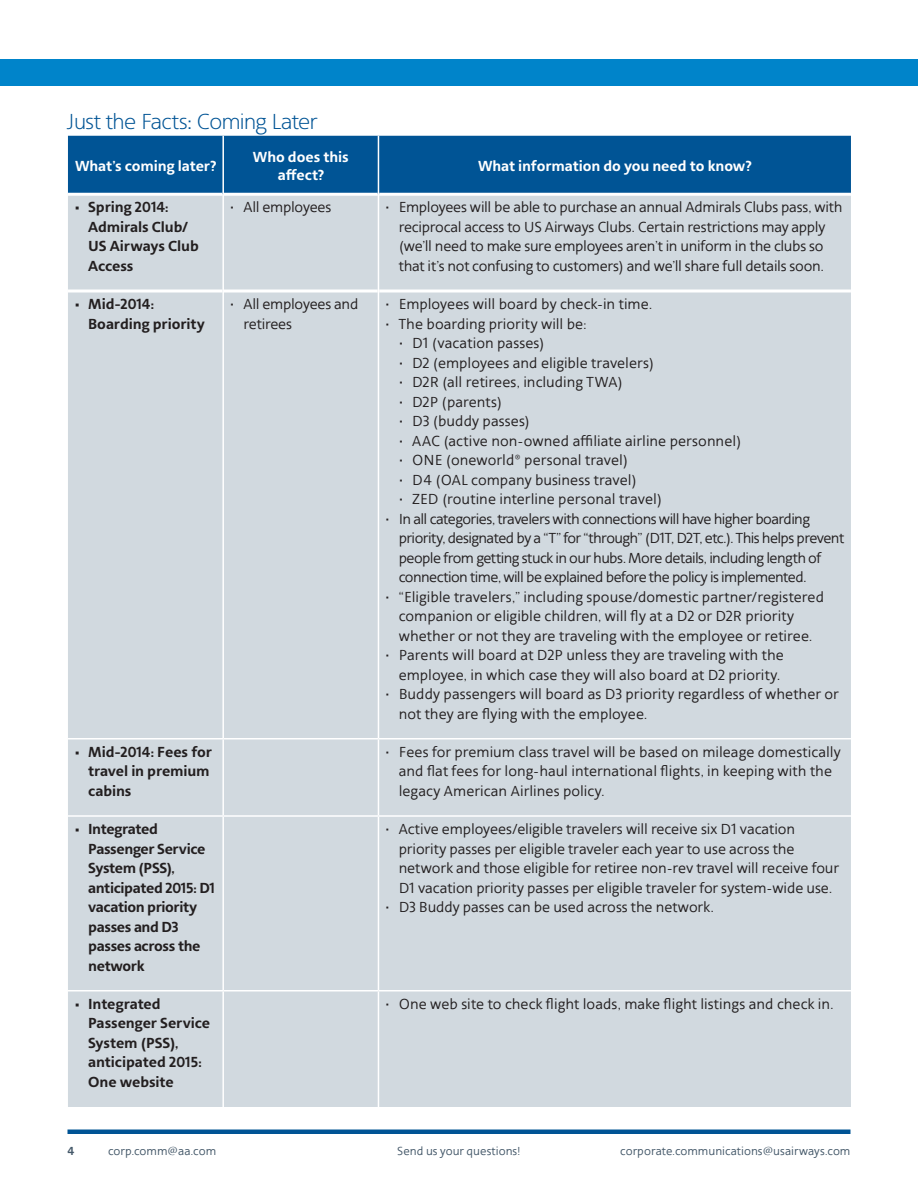
<style>
.page{position:relative;width:918px;height:1188px;background:#fff}
.page>*{position:absolute;margin:0;border:0;box-sizing:border-box;transform-origin:0 0}
.Body_copy_arr{font:300 22.35px "American Sans";letter-spacing:-.025em;color:#005495}
.t1{font:15px/19.5px "American Sans";color:#231f20}
.t2{font:700 15px/19.5px "American Sans";letter-spacing:-.01em;color:#231f20}
.t3{font:15px/19.5px "American Sans";letter-spacing:-.035em;color:#231f20}
.t4{font:15px/19.5px "American Sans";letter-spacing:-.02em;color:#231f20;text-align:center}
.t5{font:700 15px/18px "American Sans";letter-spacing:-.005em;color:#fff;text-align:center}
.t6{font:12px "American Sans";color:#445869}
.t7{font:700 12px "American Sans";color:#445869}
</style>
<div class="page">
<hr style="left:68px;top:1130px;width:782px;height:4px;background:#005495">
<div style="left:0;top:59px;width:918px;height:27px;background:#0084ca"></div>
<div style="left:68px;top:136px;width:783px;height:57px;background:#005495"></div>
<div style="left:68px;top:196px;width:783px;height:911px;background:#d1d9df"></div>
<hr style="left:68px;top:290px;width:154px;height:2px;background:#fff">
<hr style="left:224px;top:290px;width:154px;height:2px;background:#fff">
<hr style="left:379px;top:290px;width:472px;height:2px;background:#fff">
<hr style="left:378px;top:136px;width:1px;height:58px;background:#fff">
<hr style="left:378px;top:194px;width:1px;height:97px;background:#fff">
<hr style="left:378px;top:291px;width:1px;height:447px;background:#fff">
<hr style="left:378px;top:740px;width:1px;height:75px;background:#fff">
<hr style="left:378px;top:817px;width:1px;height:173px;background:#fff">
<hr style="left:378px;top:992px;width:1px;height:115px;background:#fff">
<hr style="left:222px;top:136px;width:2px;height:58px;background:#fff">
<hr style="left:222px;top:194px;width:2px;height:97px;background:#fff">
<hr style="left:222px;top:291px;width:2px;height:447px;background:#fff">
<hr style="left:222px;top:740px;width:2px;height:75px;background:#fff">
<hr style="left:222px;top:817px;width:2px;height:173px;background:#fff">
<hr style="left:222px;top:992px;width:2px;height:115px;background:#fff">
<hr style="left:68px;top:738px;width:155px;height:2px;background:#fff">
<hr style="left:223px;top:738px;width:155px;height:2px;background:#fff">
<hr style="left:378px;top:738px;width:473px;height:2px;background:#fff">
<hr style="left:68px;top:815px;width:155px;height:2px;background:#fff">
<hr style="left:223px;top:815px;width:155px;height:2px;background:#fff">
<hr style="left:378px;top:815px;width:473px;height:2px;background:#fff">
<hr style="left:68px;top:990px;width:155px;height:2px;background:#fff">
<hr style="left:223px;top:990px;width:155px;height:2px;background:#fff">
<hr style="left:378px;top:990px;width:473px;height:2px;background:#fff">
<p class="Body_copy_arr" style="left:68px;top:109px;width:251px">Just the Facts: Coming Later</p>
<p class="t5" style="left:75px;top:157px;width:142px">What’s coming later?</p>
<p class="t5" style="left:253px;top:148px;width:97px">Who does this affect?</p>
<p class="t5" style="left:478px;top:157px;width:275px">What information do you need to know?</p>
<p class="t2" style="left:88px;top:198px;width:112px;text-indent:-14px">• Spring 2014:<br>Admirals Club/<br>US Airways Club<br>Access</p>
<p class="t4" style="left:230px;top:198px;width:103px">• All employees</p>
<p class="t4" style="left:385px;top:198px;width:459px">• Employees will be able to purchase an annual Admirals Clubs pass, with reciprocal access to US Airways Clubs. Certain restrictions may apply (we’ll need to make sure employees aren’t in uniform in the clubs so<br>that it’s not confusing to customers) and we’ll share full details soon.</p>
<p class="t2" style="left:88px;top:295px;width:118px;text-indent:-14px">• Mid-2014:<br>Boarding priority</p>
<p class="t1" style="left:243px;top:294px;width:116px;text-indent:-14px">• All employees and retirees</p>
<p class="t1" style="left:385px;top:294px;width:268px">• Employees will board by check-in time.</p>
<p class="t1" style="left:385px;top:314px;width:203px">• The boarding priority will be:</p>
<p class="t1" style="left:399px;top:333px;width:147px">• D1 (vacation passes)</p>
<p class="t1" style="left:399px;top:353px;width:257px">• D2 (employees and eligible travelers)</p>
<p class="t1" style="left:399px;top:372px;width:226px">• D2R (all retirees, including TWA)</p>
<p class="t1" style="left:399px;top:392px;width:105px">• D2P (parents)</p>
<p class="t1" style="left:399px;top:411px;width:133px">• D3 (buddy passes)</p>
<p class="t1" style="left:399px;top:431px;width:344px">• AAC (active non-owned affiliate airline personnel)</p>
<p class="t1" style="left:399px;top:450px;width:231px">• ONE (oneworld® personal travel)</p>
<p class="t1" style="left:399px;top:470px;width:240px">• D4 (OAL company business travel)</p>
<p class="t1" style="left:399px;top:489px;width:265px">• ZED (routine interline personal travel)</p>
<p class="t3" style="left:399px;top:509px;width:447px;text-indent:-14px">• In all categories, travelers with connections will have higher boarding priority, designated by a “T” for “through” (D1T, D2T, etc.). This helps prevent people from getting stuck in our hubs. More details, including length of connection time, will be explained before the policy is implemented.</p>
<p class="t1" style="left:399px;top:587px;width:427px;text-indent:-14px">• “Eligible travelers,” including spouse/domestic partner/registered companion or eligible children, will fly at a D2 or D2R priority whether or not they are traveling with the employee or retiree.</p>
<p class="t1" style="left:385px;top:645px;width:400px;text-align:right">• Parents will board at D2P unless they are traveling with the employee, in which case they will also board at D2 priority.</p>
<p class="t1" style="left:399px;top:684px;width:442px;text-indent:-14px">• Buddy passengers will board as D3 priority regardless of whether or not they are flying with the employee.</p>
<p class="t2" style="left:88px;top:743px;width:125px;text-indent:-14px">• Mid-2014: Fees for travel in premium cabins</p>
<p class="t1" style="left:399px;top:742px;width:444px;text-indent:-14px">• Fees for premium class travel will be based on mileage domestically and flat fees for long-haul international flights, in keeping with the legacy American Airlines policy.</p>
<p class="t2" style="left:88px;top:820px;width:128px;text-indent:-14px">• Integrated<br>Passenger Service<br>System (PSS), anticipated 2015: D1 vacation priority passes and D3 passes across the network</p>
<p class="t1" style="left:399px;top:819px;width:442px;text-indent:-14px">• Active employees/eligible travelers will receive six D1 vacation priority passes per eligible traveler each year to use across the network and those eligible for retiree non-rev travel will receive four D1 vacation priority passes per eligible traveler for system-wide use.</p>
<p class="t1" style="left:385px;top:897px;width:330px">• D3 Buddy passes can be used across the network.</p>
<p class="t2" style="left:88px;top:995px;width:124px;text-indent:-14px">• Integrated<br>Passenger Service<br>System (PSS), anticipated 2015:<br>One website</p>
<p class="t1" style="left:385px;top:994px;width:450px">• One web site to check flight loads, make flight listings and check in.</p>
<p class="t7" style="left:68px;top:1144px;width:8px">4</p>
<p class="t6" style="left:108px;top:1144px;width:110px">corp.comm@aa.com</p>
<p class="t6" style="left:397px;top:1144px;width:125px">Send us your questions!</p>
<p class="t6" style="left:620px;top:1144px;width:232px">corporate.communications@usairways.com</p>
</div>
